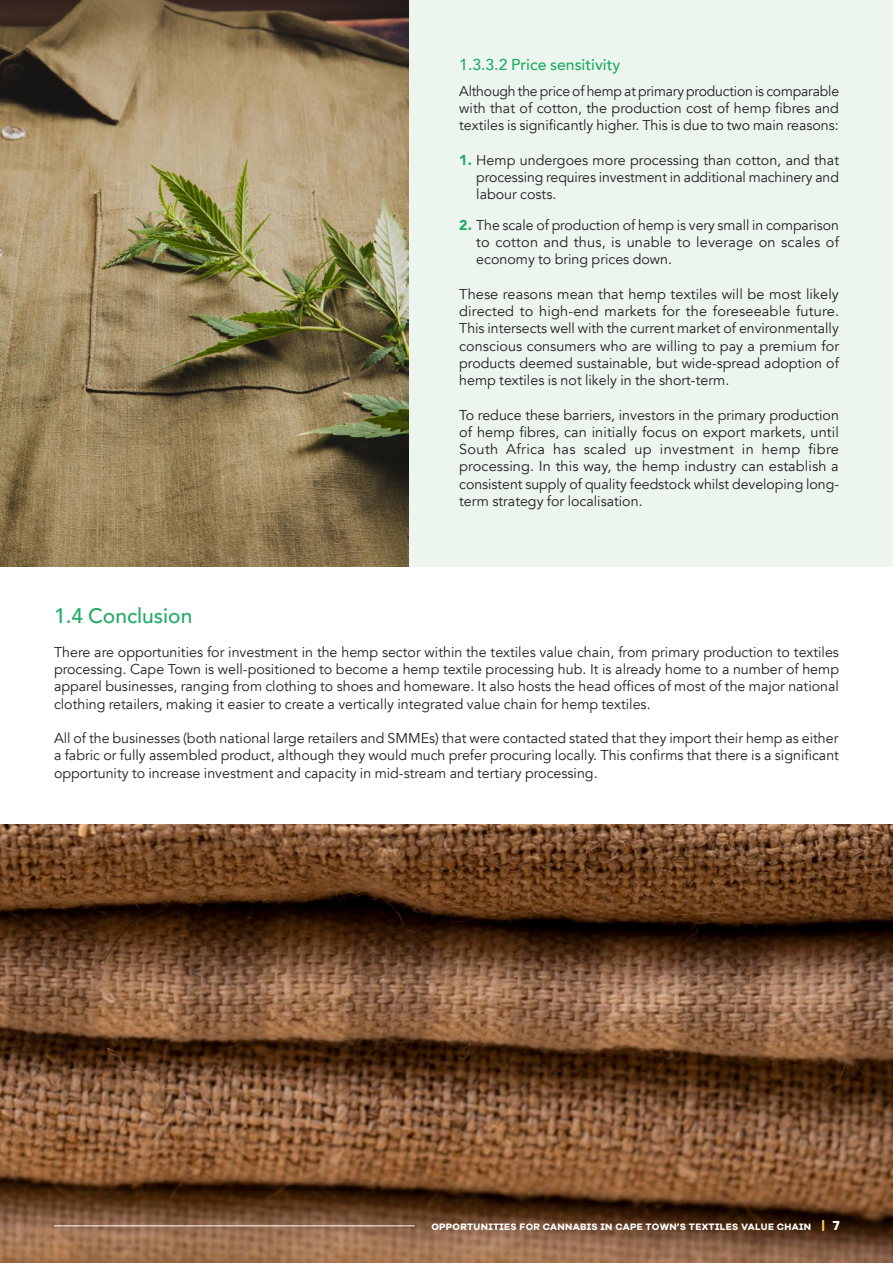
<style>
.page{position:relative;width:893px;height:1263px;background:#fff}
.page>*{position:absolute;margin:0;border:0;box-sizing:border-box;transform-origin:0 0}
.Paragraph_Style_1{font:500 21px "Avenir";color:#21ab66}
.Paragraph_Style_1-2{font:500 15.75px "Avenir";color:#21ab66}
.Paragraph_Style_1-3{font:14.25px/17.2px "Avenir";color:#231f20;text-align:justify}
.t1{font:700 9.6px "Galano Grotesque Alt";letter-spacing:.035em;color:#fff}
.s1{font-weight:900;color:#21ab66}
.s2{font-family:"Galano Grotesque Bold";font-weight:400;font-size:13.5px;color:#fec842}
.s3{font-size:13.5px}
</style>
<div class="page">
<div style="left:0;top:0;width:893px;height:566px;background:#ecf6ef"></div>
<img style="left:0;top:0;width:408px;height:566px">
<img style="left:0;top:825px;width:893px;height:438px">
<hr style="left:54px;top:1225px;width:361px;height:1px;background:#fff">
<p class="Paragraph_Style_1-2" style="left:459px;top:51px;width:163px">1.3.3.2 Price sensitivity</p>
<p class="Paragraph_Style_1-3" style="left:459px;top:82px;width:381px">Although the price of hemp at primary production is comparable with that of cotton, the production cost of hemp fibres and textiles is significantly higher. This is due to two main reasons:</p>
<p class="Paragraph_Style_1-3" style="left:476px;top:151px;width:364px;text-indent:-17px"><span class="s1">1.</span> Hemp undergoes more processing than cotton, and that processing requires investment in additional machinery and labour costs.</p>
<p class="Paragraph_Style_1-3" style="left:476px;top:217px;width:364px;text-indent:-17px"><span class="s1">2.</span> The scale of production of hemp is very small in comparison to cotton and thus, is unable to leverage on scales of economy to bring prices down.</p>
<p class="Paragraph_Style_1-3" style="left:459px;top:286px;width:381px">These reasons mean that hemp textiles will be most likely directed to high-end markets for the foreseeable future.<br>This intersects well with the current market of environmentally conscious consumers who are willing to pay a premium for products deemed sustainable, but wide-spread adoption of hemp textiles is not likely in the short-term.</p>
<p class="Paragraph_Style_1-3" style="left:459px;top:406px;width:381px">To reduce these barriers, investors in the primary production of hemp fibres, can initially focus on export markets, until South Africa has scaled up investment in hemp fibre processing. In this way, the hemp industry can establish a consistent supply of quality feedstock whilst developing long&shy;term strategy for localisation.</p>
<p class="Paragraph_Style_1" style="left:54px;top:598px;width:140px">1.4 Conclusion</p>
<p class="Paragraph_Style_1-3" style="left:54px;top:644px;width:786px">There are opportunities for investment in the hemp sector within the textiles value chain, from primary production to textiles processing. Cape Town is well-positioned to become a hemp textile processing hub. It is already home to a number of hemp apparel businesses, ranging from clothing to shoes and homeware. It also hosts the head offices of most of the major national clothing retailers, making it easier to create a vertically integrated value chain for hemp textiles.</p>
<p class="Paragraph_Style_1-3" style="left:54px;top:730px;width:786px">All of the businesses (both national large retailers and SMMEs) that were contacted stated that they import their hemp as either a fabric or fully assembled product, although they would much prefer procuring locally. This confirms that there is a significant opportunity to increase investment and capacity in mid-stream and tertiary processing.</p>
<p class="t1" style="left:431px;top:1221px;width:410px">OPPORTUNITIES FOR CANNABIS IN CAPE TOWN’S TEXTILES VALUE CHAIN <span class="s2">|</span> <span class="s3">7</span></p>
</div>
